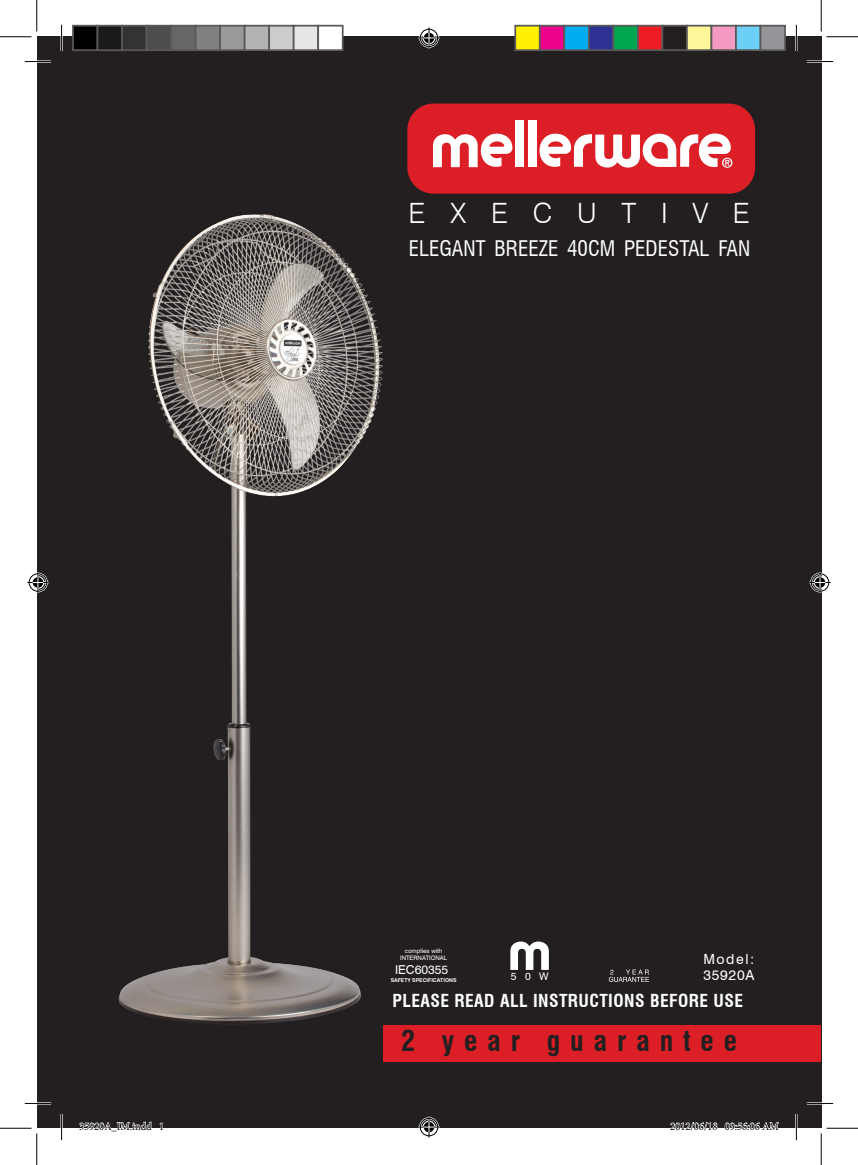
<style>
.page{position:relative;width:858px;height:1165px;background:#fff}
.page>*{position:absolute;margin:0;border:0;box-sizing:border-box;transform-origin:0 0}
.t1{font:700 condensed 28px "Swiss 721 BT";letter-spacing:.35em;color:#231f20}
.t2{font:300 28px "Swiss 721 BT";letter-spacing:.88em;color:#fff}
.t3{font:condensed 21px "Swiss 721 BT";color:#fff}
.t4{font:700 condensed 17.5px "Swiss 721 BT";letter-spacing:.025em;color:#fff}
.t5{font:14px "Swiss 721 BT";letter-spacing:.05em;color:#fff}
.t6{font:12.25px "Swiss 721 BT";color:#fff}
.t7{font:10.5px "Minion Pro";color:#000}
.t8{font:10.5px "Swiss 721 BT";color:#fff}
.t9{font:6.12px/7.4px "Swiss 721 BT";color:#fff;text-align:center}
.t10{font:700 5.25px "Swiss 721 BT";color:#fff}
</style>
<div class="page">
<div style="left:37px;top:37px;width:784px;height:1091px;background:#231f20"></div>
<div style="left:383px;top:1025px;width:438px;height:36px;background:#dc1f26"></div>
<div style="left:407px;top:104px;width:347px;height:90px;background:#dc1f26;border-radius:26px"></div>
<div style="left:515px;top:120px;width:8px;height:47px;background:#fff"></div>
<div style="left:528px;top:120px;width:8px;height:47px;background:#fff"></div>
<svg style="left:539px;top:133px;width:193px;height:35px"></svg>
<svg style="left:433px;top:134px;width:79px;height:33px"></svg>
<svg style="left:608px;top:969px;width:41px;height:13px"></svg>
<svg style="left:510px;top:941px;width:38px;height:29px"></svg>
<img style="left:118px;top:214px;width:254px;height:810px">
<hr style="left:25px;top:60px;width:26px;height:3px;background:#fff">
<hr style="left:806px;top:60px;width:26px;height:3px;background:#fff">
<hr style="left:25px;top:1102px;width:26px;height:2px;background:#fff">
<hr style="left:806px;top:1102px;width:26px;height:2px;background:#fff">
<hr style="left:60px;top:25px;width:3px;height:26px;background:#fff">
<hr style="left:60px;top:1114px;width:3px;height:26px;background:#fff">
<hr style="left:795px;top:25px;width:2px;height:26px;background:#fff">
<hr style="left:795px;top:1114px;width:2px;height:26px;background:#fff">
<svg style="left:25px;top:61px;width:26px;height:1px"></svg>
<svg style="left:806px;top:61px;width:26px;height:1px"></svg>
<svg style="left:25px;top:1103px;width:26px;height:1px"></svg>
<svg style="left:806px;top:1103px;width:26px;height:1px"></svg>
<svg style="left:61px;top:25px;width:1px;height:26px"></svg>
<svg style="left:61px;top:1114px;width:1px;height:26px"></svg>
<svg style="left:795px;top:25px;width:1px;height:26px"></svg>
<svg style="left:795px;top:1114px;width:1px;height:26px"></svg>
<hr style="left:0;top:36px;width:32px;height:1px;background:#000">
<hr style="left:826px;top:36px;width:31px;height:1px;background:#000">
<hr style="left:0;top:1128px;width:32px;height:1px;background:#000">
<hr style="left:826px;top:1128px;width:31px;height:1px;background:#000">
<hr style="left:36px;top:0;width:1px;height:32px;background:#000">
<hr style="left:36px;top:1133px;width:1px;height:32px;background:#000">
<hr style="left:820px;top:0;width:1px;height:32px;background:#000">
<hr style="left:820px;top:1133px;width:1px;height:32px;background:#000">
<svg style="left:418px;top:27px;width:21px;height:21px"></svg>
<svg style="left:418px;top:1116px;width:21px;height:21px"></svg>
<svg style="left:27px;top:572px;width:21px;height:21px"></svg>
<svg style="left:809px;top:572px;width:21px;height:21px"></svg>
<div style="left:73px;top:26px;width:24px;height:24px;background:#000"></div>
<div style="left:72px;top:25px;width:26px;height:26px;border:2px solid #595959"></div>
<div style="left:97px;top:26px;width:25px;height:24px;background:#1a1a1a"></div>
<div style="left:97px;top:25px;width:26px;height:26px;border:2px solid #595959"></div>
<div style="left:122px;top:26px;width:24px;height:24px;background:#333"></div>
<div style="left:121px;top:25px;width:26px;height:26px;border:2px solid #595959"></div>
<div style="left:146px;top:26px;width:25px;height:24px;background:#4d4d4d"></div>
<div style="left:146px;top:25px;width:26px;height:26px;border:2px solid #595959"></div>
<div style="left:171px;top:26px;width:24px;height:24px;background:#666"></div>
<div style="left:170px;top:25px;width:26px;height:26px;border:2px solid #595959"></div>
<div style="left:195px;top:26px;width:25px;height:24px;background:#808080"></div>
<div style="left:195px;top:25px;width:26px;height:26px;border:2px solid #595959"></div>
<div style="left:220px;top:26px;width:24px;height:24px;background:#999"></div>
<div style="left:219px;top:25px;width:26px;height:26px;border:2px solid #595959"></div>
<div style="left:244px;top:26px;width:25px;height:24px;background:#b3b3b3"></div>
<div style="left:244px;top:25px;width:26px;height:26px;border:2px solid #595959"></div>
<div style="left:269px;top:26px;width:24px;height:24px;background:#ccc"></div>
<div style="left:268px;top:25px;width:26px;height:26px;border:2px solid #595959"></div>
<div style="left:293px;top:26px;width:25px;height:24px;background:#e6e6e6"></div>
<div style="left:293px;top:25px;width:26px;height:26px;border:2px solid #595959"></div>
<div style="left:318px;top:26px;width:24px;height:24px;background:#fff"></div>
<div style="left:317px;top:25px;width:26px;height:26px;border:2px solid #595959"></div>
<div style="left:515px;top:26px;width:24px;height:24px;background:#fff101"></div>
<div style="left:514px;top:25px;width:26px;height:26px;border:2px solid #595959"></div>
<div style="left:539px;top:26px;width:25px;height:24px;background:#ed028c"></div>
<div style="left:538px;top:25px;width:27px;height:26px;border:2px solid #595959"></div>
<div style="left:564px;top:26px;width:24px;height:24px;background:#00aeef"></div>
<div style="left:563px;top:25px;width:26px;height:26px;border:2px solid #595959"></div>
<div style="left:588px;top:26px;width:25px;height:24px;background:#2e3092"></div>
<div style="left:587px;top:25px;width:27px;height:26px;border:2px solid #595959"></div>
<div style="left:613px;top:26px;width:24px;height:24px;background:#00a54f"></div>
<div style="left:612px;top:25px;width:26px;height:26px;border:2px solid #595959"></div>
<div style="left:637px;top:26px;width:25px;height:24px;background:#ee1d23"></div>
<div style="left:636px;top:25px;width:27px;height:26px;border:2px solid #595959"></div>
<div style="left:662px;top:26px;width:24px;height:24px;background:#231f20"></div>
<div style="left:661px;top:25px;width:26px;height:26px;border:2px solid #595959"></div>
<div style="left:686px;top:26px;width:25px;height:24px;background:#fff79a"></div>
<div style="left:685px;top:25px;width:27px;height:26px;border:2px solid #595959"></div>
<div style="left:711px;top:26px;width:24px;height:24px;background:#f499c2"></div>
<div style="left:710px;top:25px;width:26px;height:26px;border:2px solid #595959"></div>
<div style="left:735px;top:26px;width:25px;height:24px;background:#6bcff6"></div>
<div style="left:734px;top:25px;width:27px;height:26px;border:2px solid #595959"></div>
<div style="left:760px;top:26px;width:24px;height:24px;background:#939598"></div>
<div style="left:759px;top:25px;width:26px;height:26px;border:2px solid #595959"></div>
<svg style="left:79px;top:1121px;width:73px;height:7px"></svg>
<svg style="left:159px;top:1122px;width:4px;height:6px"></svg>
<svg style="left:670px;top:1122px;width:47px;height:6px"></svg>
<svg style="left:724px;top:1122px;width:55px;height:6px"></svg>
<h1 class="t2" style="left:408px;top:196px;width:343px">EXECUTIVE</h1>
<h2 class="t3" style="left:408px;top:235px;width:343px">ELEGANT BREEZE 40CM PEDESTAL FAN</h2>
<p class="t9" style="left:400px;top:947px;width:48px">complies with<br>INTERNATIONAL</p>
<p class="t6" style="left:395px;top:962px;width:55px">IEC60355</p>
<p class="t10" style="left:390px;top:977px;width:67px">SAFETY SPECIFICATIONS</p>
<h3 class="t5" style="left:703px;top:950px;width:52px">Model:</h3>
<p class="t8" style="left:510px;top:970px;width:39px">50W</p>
<h3 class="t5" style="left:703px;top:967px;width:52px">35920A</h3>
<h3 class="t4" style="left:392px;top:990px;width:352px">PLEASE READ ALL INSTRUCTIONS BEFORE USE</h3>
<h1 class="t1" style="left:401px;top:1024px;width:337px">2 year guarantee</h1>
<p class="t7" style="left:79px;top:1119px;width:86px">35920A_IM.indd 1</p>
<p class="t7" style="left:670px;top:1119px;width:110px">2012/06/18 09:56:06 AM</p>
</div>
